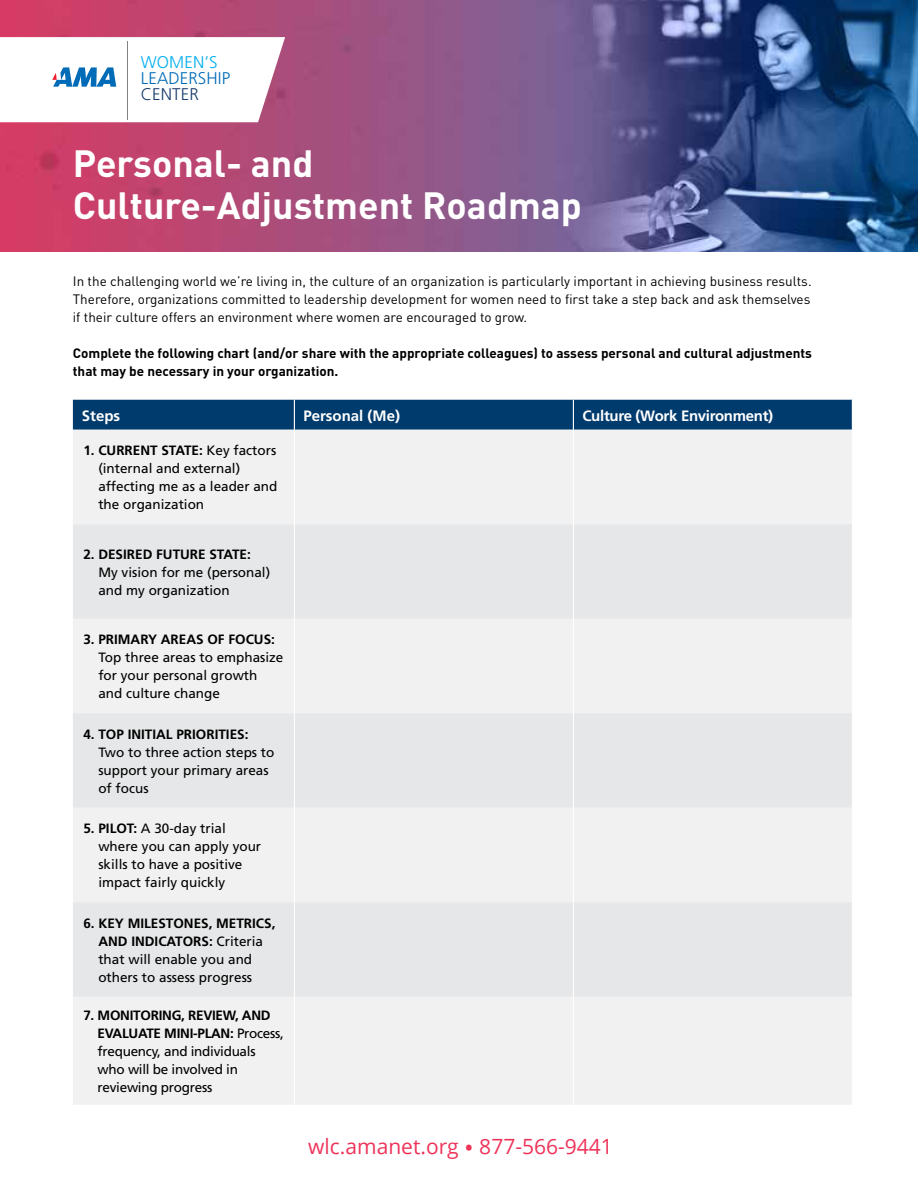
<style>
.page{position:relative;width:918px;height:1188px;background:#fff}
.page>*{position:absolute;margin:0;border:0;box-sizing:border-box;transform-origin:0 0}
.t1{font:700 37.5px/42px "DIN";color:#fff}
.t2{font:21px "Open Sans";color:#ee3359}
.t3{font:300 16.95px "Frutiger";letter-spacing:.005em;color:#006bb7}
.t4{font:300 16.95px "Frutiger";letter-spacing:.005em;color:#00aeef}
.t5{font:300 16.95px "Frutiger";letter-spacing:.005em;color:#1a3d6d}
.t6{font:700 15px "Frutiger";letter-spacing:-.02em;color:#fff}
.t7{font:700 15px "Frutiger";color:#fff}
.t8{font:13.5px/18px "Frutiger";color:#000}
.t9{font:13.5px/18px "DIN";color:#000;text-align:justify}
.t10{font:700 13.5px/18px "DIN";color:#000}
.t11{font:13.5px/18px "Frutiger";letter-spacing:-.02em;color:#000}
.t12{font:700 13.5px "Frutiger";color:#000}
.s1{font-weight:700}
.s2{font-size:25.5px}
</style>
<div class="page">
<img style="left:0;top:0;width:918px;height:252px">
<svg style="left:0;top:37px;width:285px;height:85px"></svg>
<hr style="left:127px;top:41px;width:1px;height:79px;background:#808285">
<div style="left:73px;top:400px;width:779px;height:30px;background:#003b6e"></div>
<div style="left:73px;top:430px;width:779px;height:675px;background:#f1f1f2"></div>
<svg style="left:73px;top:524px;width:779px;height:473px;fill:#e6e7e8"></svg>
<hr style="left:294px;top:400px;width:1px;height:30px;background:#fff">
<hr style="left:294px;top:430px;width:1px;height:94px;background:#fff">
<hr style="left:294px;top:524px;width:1px;height:95px;background:#fff">
<hr style="left:294px;top:619px;width:1px;height:94px;background:#fff">
<hr style="left:294px;top:713px;width:1px;height:95px;background:#fff">
<hr style="left:294px;top:808px;width:1px;height:94px;background:#fff">
<hr style="left:294px;top:902px;width:1px;height:95px;background:#fff">
<hr style="left:294px;top:997px;width:1px;height:108px;background:#fff">
<hr style="left:573px;top:400px;width:1px;height:30px;background:#fff">
<hr style="left:573px;top:430px;width:1px;height:94px;background:#fff">
<hr style="left:573px;top:524px;width:1px;height:95px;background:#fff">
<hr style="left:573px;top:619px;width:1px;height:94px;background:#fff">
<hr style="left:573px;top:713px;width:1px;height:95px;background:#fff">
<hr style="left:573px;top:808px;width:1px;height:94px;background:#fff">
<hr style="left:573px;top:902px;width:1px;height:95px;background:#fff">
<hr style="left:573px;top:997px;width:1px;height:108px;background:#fff">
<p class="t4" style="left:141px;top:53px;width:78px">WOMEN’S</p>
<p class="t3" style="left:141px;top:69px;width:91px">LEADERSHIP</p>
<p class="t5" style="left:141px;top:85px;width:59px">CENTER</p>
<h1 class="t1" style="left:73px;top:142px;width:511px">Personal- and<br>Culture-Adjustment Roadmap</h1>
<p class="t9" style="left:73px;top:272px;width:740px">In the challenging world we’re living in, the culture of an organization is particularly important in achieving business results.<br>Therefore, organizations committed to leadership development for women need to first take a step back and ask themselves if their culture offers an environment where women are encouraged to grow.</p>
<p class="t10" style="left:73px;top:343px;width:741px">Complete the following chart (and/or share with the appropriate colleagues) to assess personal and cultural adjustments that may be necessary in your organization.</p>
<p class="t6" style="left:82px;top:407px;width:40px">Steps</p>
<p class="t7" style="left:303px;top:407px;width:98px">Personal (Me)</p>
<p class="t6" style="left:582px;top:407px;width:192px">Culture (Work Environment)</p>
<p class="t8" style="left:98px;top:441px;width:181px;text-indent:-15px"><span class="s1">1. CURRENT STATE:</span> Key factors (internal and external) affecting me as a leader and the organization</p>
<p class="t12" style="left:83px;top:546px;width:169px">2. DESIRED FUTURE STATE:</p>
<p class="t8" style="left:98px;top:563px;width:173px">My vision for me (personal) and my organization</p>
<p class="t12" style="left:83px;top:632px;width:193px">3. PRIMARY AREAS OF FOCUS:</p>
<p class="t8" style="left:98px;top:648px;width:187px">Top three areas to emphasize for your personal growth and culture change</p>
<p class="t12" style="left:83px;top:726px;width:167px">4. TOP INITIAL PRIORITIES:</p>
<p class="t8" style="left:98px;top:743px;width:178px">Two to three action steps to support your primary areas of focus</p>
<p class="t8" style="left:98px;top:819px;width:164px;text-indent:-15px"><span class="s1">5. PILOT:</span> A 30-day trial where you can apply your skills to have a positive impact fairly quickly</p>
<p class="t8" style="left:98px;top:914px;width:179px;text-indent:-15px"><span class="s1">6. KEY MILESTONES, METRICS,<br>AND INDICATORS:</span> Criteria that will enable you and others to assess progress</p>
<p class="t11" style="left:98px;top:1006px;width:188px;text-indent:-14px"><span class="s1">7. MONITORING, REVIEW, AND<br>EVALUATE MINI-PLAN:</span> Process, frequency, and individuals who will be involved in reviewing progress</p>
<h2 class="t2" style="left:308px;top:1132px;width:306px">wlc.amanet.org <span class="s2">•</span> 877-566-9441</h2>
</div>
